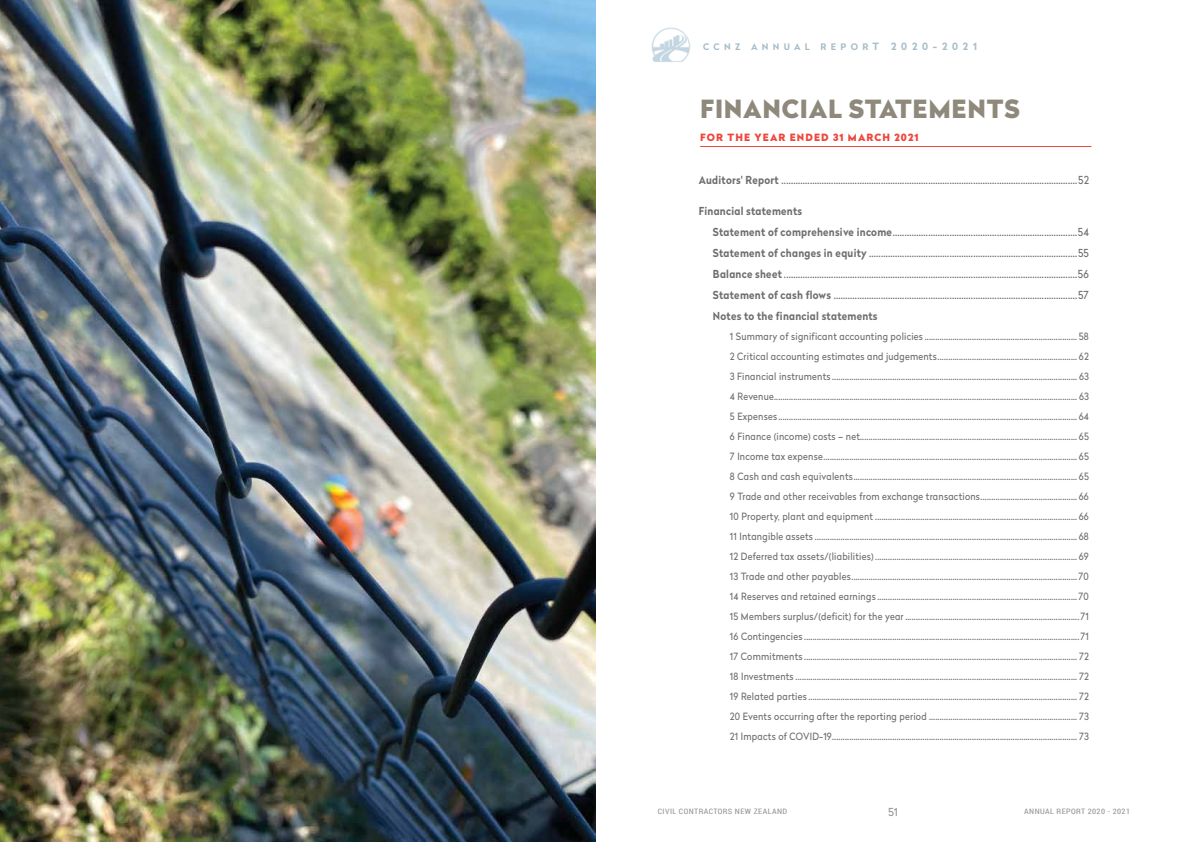
<style>
.page{position:relative;width:1191px;height:842px;background:#fff}
.page>*{position:absolute;margin:0;border:0;box-sizing:border-box;transform-origin:0 0}
.t1{font:900 25px "Radikal";letter-spacing:.03em;color:#8f897c}
.t2{font:11px/21px "Radikal";letter-spacing:.025em;color:#6d6e71;scale:.9 1}
.t3{font:11px "Radikal";color:#939598}
.t4{font:10px/20px "Radikal";letter-spacing:.025em;color:#6d6e71;text-align:justify;scale:.9 1}
.t5{font:900 10px "Radikal";letter-spacing:.11em;color:#ef463c}
.t6{font:700 9px "Radikal";letter-spacing:.48em;color:#a7bdc9}
.t7{font:7.5px "Roboto Condensed";letter-spacing:.05em;color:#939598;scale:1.1 1}
.s1{font-size:10px}
.s2{font-weight:700}
</style>
<div class="page">
<hr style="left:700px;top:146px;width:391px;height:1px;background:#ef463c">
<img style="left:0;top:0;width:595px;height:842px">
<img style="left:651px;top:27px;width:40px;height:35px">
<p class="t6" style="left:703px;top:40px;width:275px">CCNZ ANNUAL REPOR<span class="s1">T 2020-2021</span></p>
<h1 class="t1" style="left:700px;top:90px;width:321px">FINANCIAL STATEMENTS</h1>
<p class="t5" style="left:700px;top:129px;width:220px">FOR THE YEAR ENDED 31 MARCH 2021</p>
<p class="t2" style="left:699px;top:169px;width:435px"><span class="s2">Auditors' Report</span> .............................................................................................................................52</p>
<p class="t2" style="left:713px;top:200px;width:419px;text-indent:-14px"><span class="s2">Financial statements<br>Statement of comprehensive income</span>..............................................................................54<br><span class="s2">Statement of changes in equity</span> ........................................................................................55<br><span class="s2">Balance sheet</span> ............................................................................................................................56<br><span class="s2">Statement of cash flows</span> .......................................................................................................57<br><span class="s2">Notes to the financial statements</span></p>
<p class="t4" style="left:730px;top:326px;width:400px">1 Summary of significant accounting policies ....................................................................... 58<br>2 Critical accounting estimates and judgements................................................................. 62<br>3 Financial instruments .................................................................................................................. 63<br>4 Revenue............................................................................................................................................. 63<br>5 Expenses ........................................................................................................................................... 64<br>6 Finance (income) costs – net..................................................................................................... 65<br>7 Income tax expense...................................................................................................................... 65<br>8 Cash and cash equivalents........................................................................................................ 65<br>9 Trade and other receivables from exchange transactions............................................. 66<br>10 Property, plant and equipment .............................................................................................. 66<br>11 Intangible assets .......................................................................................................................... 68<br>12 Deferred tax assets/(liabilities) .............................................................................................. 69<br>13 Trade and other payables......................................................................................................... 70<br>14 Reserves and retained earnings ............................................................................................. 70<br>15 Members surplus/(deficit) for the year .................................................................................71<br>16 Contingencies ................................................................................................................................71<br>17 Commitments ............................................................................................................................... 72<br>18 Investments ................................................................................................................................... 72<br>19 Related parties ............................................................................................................................. 72<br>20 Events occurring after the reporting period ..................................................................... 73<br>21 Impacts of COVID-19.................................................................................................................. 73</p>
<p class="t3" style="left:888px;top:804px;width:12px">51</p>
<p class="t7" style="left:658px;top:806px;width:119px">CIVIL CONTRACTORS NEW ZEALAND</p>
<p class="t7" style="left:1024px;top:806px;width:98px">ANNUAL REPORT 2020 - 2021</p>
</div>
